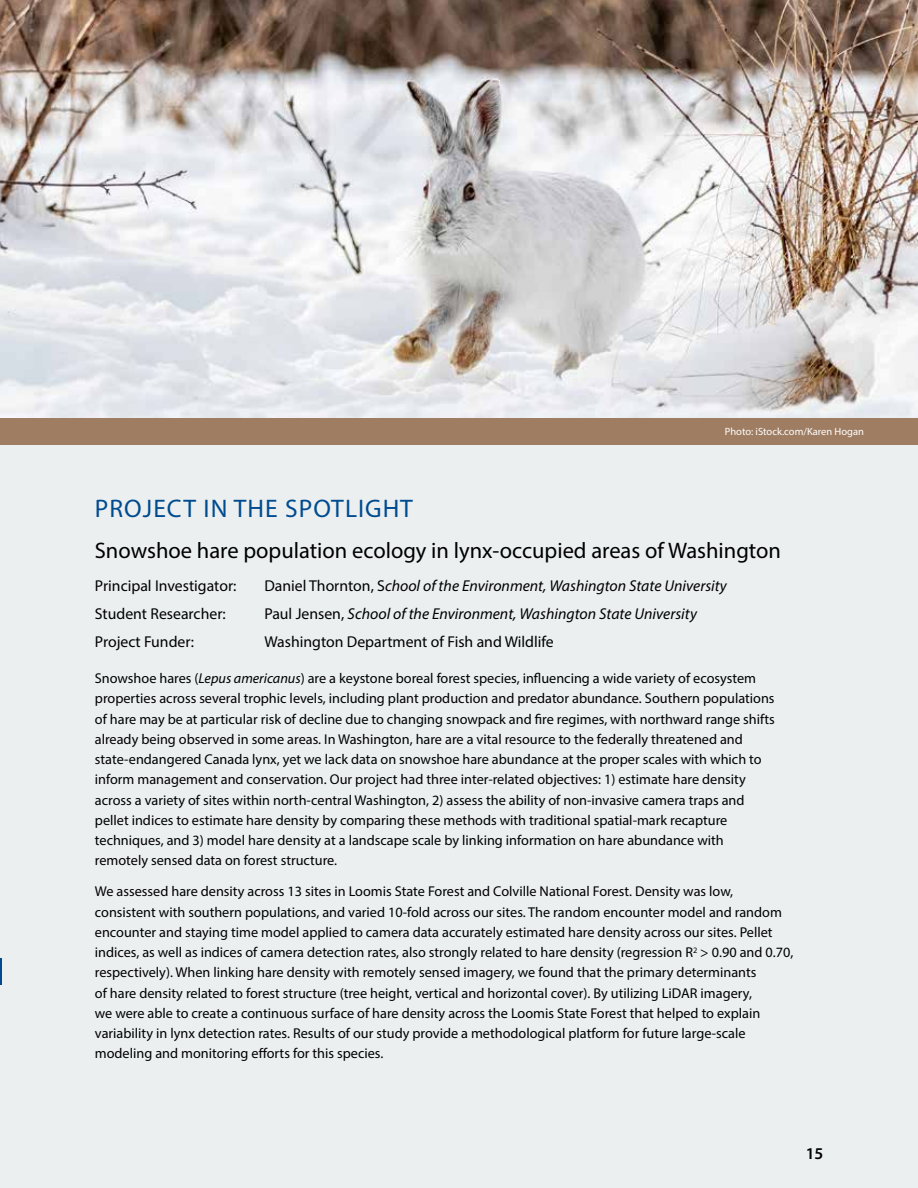
<style>
.page{position:relative;width:918px;height:1188px;background:#fff}
.page>*{position:absolute;margin:0;border:0;box-sizing:border-box;transform-origin:0 0}
.t1{font:25.5px "Myriad Pro";letter-spacing:.04em;color:#004b8f}
.t2{font:22.5px "Myriad Pro";color:#000}
.t3{font:600 16.5px "Myriad Pro";color:#000}
.t4{font:italic 15.75px "Myriad Pro";color:#000}
.t5{font:15.75px "Myriad Pro";color:#000}
.t6{font:14.25px/20.2px "Myriad Pro";color:#000}
.t7{font:10.5px "Myriad Pro";color:#fff}
.s1{font-style:normal}
.s2{font-style:italic}
</style>
<div class="page">
<div style="left:0;top:446px;width:918px;height:742px;background:#ebeff0"></div>
<img style="left:0;top:0;width:918px;height:418px">
<div style="left:0;top:418px;width:918px;height:28px;background:#9f7d62"></div>
<svg style="left:0;top:958px;width:1px;height:27px"></svg>
<p class="t7" style="left:725px;top:425px;width:141px">Photo: iStock.com/Karen Hogan</p>
<h1 class="t1" style="left:95px;top:493px;width:320px">PROJECT IN THE SPOTLIGHT</h1>
<h2 class="t2" style="left:95px;top:536px;width:688px">Snowshoe hare population ecology in lynx-occupied areas of Washington</h2>
<p class="t5" style="left:95px;top:576px;width:143px">Principal Investigator:</p>
<p class="t4" style="left:264px;top:576px;width:464px"><span class="s1">Daniel Thornton, S</span>chool of the Environment, Washington State University</p>
<p class="t5" style="left:95px;top:604px;width:132px">Student Researcher:</p>
<p class="t4" style="left:264px;top:604px;width:434px"><span class="s1">Paul Jensen,</span> School of the Environment, Washington State University</p>
<p class="t5" style="left:95px;top:632px;width:101px">Project Funder:</p>
<p class="t5" style="left:264px;top:632px;width:291px">Washington Department of Fish and Wildlife</p>
<p class="t6" style="left:95px;top:668px;width:681px">Snowshoe hares (<span class="s2">Lepus americanus</span>) are a keystone boreal forest species, influencing a wide variety of ecosystem properties across several trophic levels, including plant production and predator abundance. Southern populations of hare may be at particular risk of decline due to changing snowpack and fire regimes, with northward range shifts already being observed in some areas. In Washington, hare are a vital resource to the federally threatened and state-endangered Canada lynx, yet we lack data on snowshoe hare abundance at the proper scales with which to inform management and conservation. Our project had three inter-related objectives: 1) estimate hare density across a variety of sites within north-central Washington, 2) assess the ability of non-invasive camera traps and pellet indices to estimate hare density by comparing these methods with traditional spatial-mark recapture techniques, and 3) model hare density at a landscape scale by linking information on hare abundance with remotely sensed data on forest structure.</p>
<p class="t6" style="left:95px;top:881px;width:700px">We assessed hare density across 13 sites in Loomis State Forest and Colville National Forest. Density was low, consistent with southern populations, and varied 10-fold across our sites. The random encounter model and random encounter and staying time model applied to camera data accurately estimated hare density across our sites. Pellet indices, as well as indices of camera detection rates, also strongly related to hare density (regression R<sup>2</sup> &gt; 0.90 and 0.70, respectively). When linking hare density with remotely sensed imagery, we found that the primary determinants<br>of hare density related to forest structure (tree height, vertical and horizontal cover). By utilizing LiDAR imagery,<br>we were able to create a continuous surface of hare density across the Loomis State Forest that helped to explain variability in lynx detection rates. Results of our study provide a methodological platform for future large-scale modeling and monitoring efforts for this species.</p>
<p class="t3" style="left:806px;top:1143px;width:19px">15</p>
</div>
